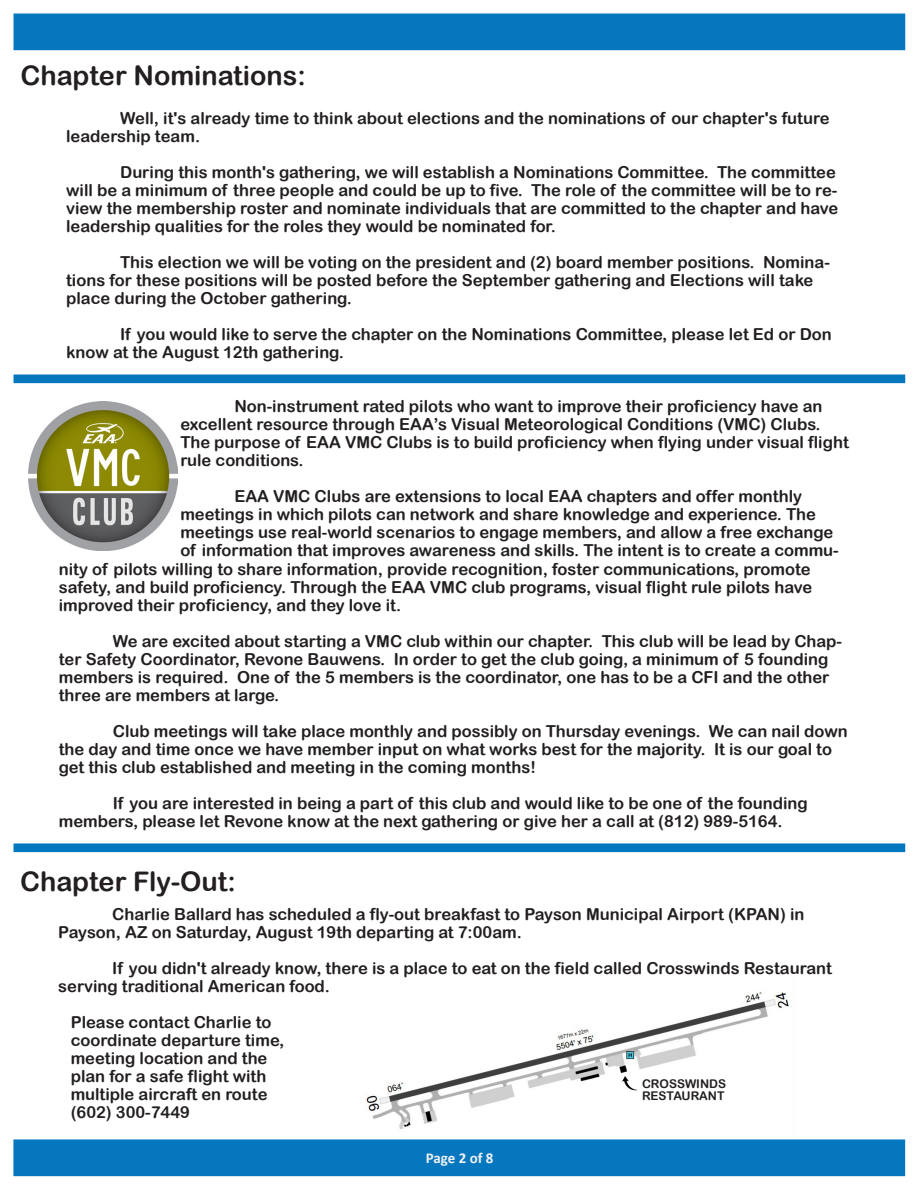
<style>
.page{position:relative;width:918px;height:1188px;background:#fff}
.page>*{position:absolute;margin:0;border:0;box-sizing:border-box;transform-origin:0 0}
.t1{font:27px "Arial Rounded MT Bold";color:#231f20}
.t2{font:16.5px/18px "Arial Rounded MT Bold";color:#231f20}
.t3{font:700 15px "Calibri";letter-spacing:-.005em;color:#f2f2f2}
.t4{font:12px "Arial Rounded MT Bold";color:#231f20}
</style>
<div class="page">
<div style="left:13px;top:1139px;width:892px;height:37px;background:#0477bf;border:2px solid #0477bf"></div>
<div style="left:14px;top:14px;width:891px;height:36px;background:#0477bf"></div>
<div style="left:14px;top:375px;width:891px;height:8px;background:#0477bf"></div>
<img style="left:29px;top:402px;width:148px;height:148px">
<div style="left:14px;top:843px;width:891px;height:9px;background:#0477bf;border:2px solid #0477bf"></div>
<img style="left:366px;top:992px;width:423px;height:138px">
<img style="left:621px;top:1075px;width:20px;height:19px">
<p class="t1" style="left:21px;top:59px;width:287px">Chapter Nominations:</p>
<p class="t2" style="left:66px;top:109px;width:765px;text-indent:54px">Well, it's already time to think about elections and the nominations of our chapter's future leadership team.</p>
<p class="t2" style="left:66px;top:163px;width:774px;text-indent:54px">During this month's gathering, we will establish a Nominations Committee. The committee will be a minimum of three people and could be up to five. The role of the committee will be to re&shy;view the membership roster and nominate individuals that are committed to the chapter and have leadership qualities for the roles they would be nominated for.</p>
<p class="t2" style="left:66px;top:253px;width:765px;text-indent:54px">This election we will be voting on the president and (2) board member positions. Nomina&shy;tions for these positions will be posted before the September gathering and Elections will take place during the October gathering.</p>
<p class="t2" style="left:66px;top:325px;width:767px;text-indent:54px">If you would like to serve the chapter on the Nominations Committee, please let Ed or Don know at the August 12th gathering.</p>
<p class="t2" style="left:180px;top:397px;width:670px;text-indent:54px">Non-instrument rated pilots who want to improve their proficiency have an excellent resource through EAA’s Visual Meteorological Conditions (VMC) Clubs.<br>The purpose of EAA VMC Clubs is to build proficiency when flying under visual flight rule conditions.</p>
<p class="t2" style="left:180px;top:487px;width:660px;text-indent:54px">EAA VMC Clubs are extensions to local EAA chapters and offer monthly meetings in which pilots can network and share knowledge and experience. The meetings use real-world scenarios to engage members, and allow a free exchange of information that improves awareness and skills. The intent is to create a commu-</p>
<p class="t2" style="left:59px;top:559px;width:755px;text-align:justify">nity of pilots willing to share information, provide recognition, foster communications, promote safety, and build proficiency. Through the EAA VMC club programs, visual flight rule pilots have improved their proficiency, and they love it.</p>
<p class="t2" style="left:59px;top:631px;width:785px;text-indent:54px">We are excited about starting a VMC club within our chapter. This club will be lead by Chap&shy;ter Safety Coordinator, Revone Bauwens. In order to get the club going, a minimum of 5 founding members is required. One of the 5 members is the coordinator, one has to be a CFI and the other three are members at large.</p>
<p class="t2" style="left:59px;top:721px;width:791px;text-indent:54px">Club meetings will take place monthly and possibly on Thursday evenings. We can nail down the day and time once we have member input on what works best for the majority. It is our goal to get this club established and meeting in the coming months!</p>
<p class="t2" style="left:59px;top:793px;width:751px;text-indent:54px">If you are interested in being a part of this club and would like to be one of the founding members, please let Revone know at the next gathering or give her a call at (812) 989-5164.</p>
<p class="t1" style="left:20px;top:866px;width:217px">Chapter Fly-Out:</p>
<p class="t2" style="left:58px;top:905px;width:748px;text-indent:54px">Charlie Ballard has scheduled a fly-out breakfast to Payson Municipal Airport (KPAN) in<br>Payson, AZ on Saturday, August 19th departing at 7:00am.</p>
<p class="t2" style="left:58px;top:959px;width:775px;text-indent:54px">If you didn't already know, there is a place to eat on the field called Crosswinds Restaurant serving traditional American food.</p>
<p class="t2" style="left:71px;top:1013px;width:202px">Please contact Charlie to</p>
<p class="t2" style="left:71px;top:1031px;width:215px">coordinate departure time,</p>
<p class="t2" style="left:71px;top:1049px;width:198px">meeting location and the</p>
<p class="t2" style="left:71px;top:1067px;width:197px">plan for a safe flight with</p>
<p class="t2" style="left:71px;top:1085px;width:198px">multiple aircraft en route</p>
<p class="t2" style="left:71px;top:1103px;width:121px">(602) 300-7449</p>
<p class="t3" style="left:426px;top:1147px;width:69px">Page 2 of 8</p>
<p class="t4" style="left:642px;top:1077px;width:86px">CROSSWINDS</p>
<p class="t4" style="left:642px;top:1089px;width:84px">RESTAURANT</p>
</div>
